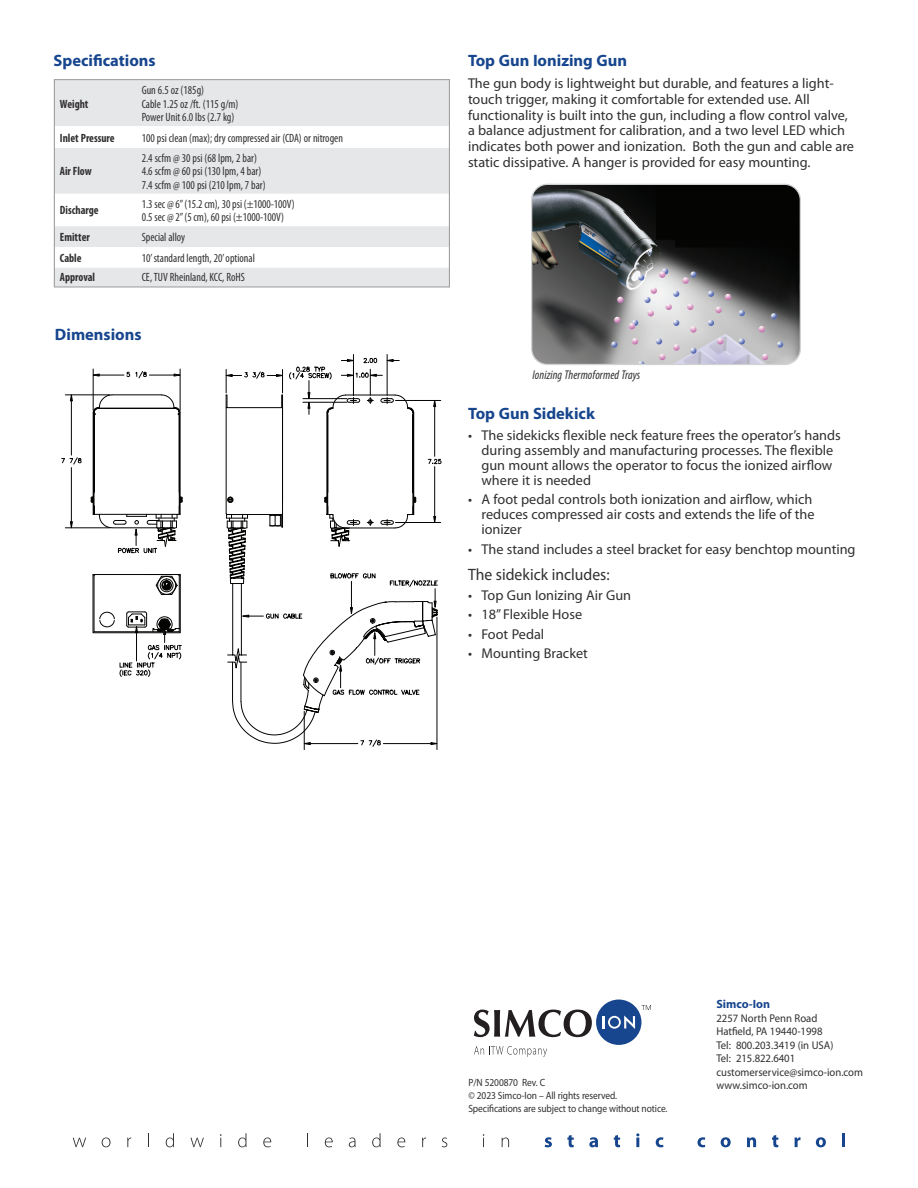
<style>
.page{position:relative;width:918px;height:1188px;background:#fff}
.page>*{position:absolute;margin:0;border:0;box-sizing:border-box;transform-origin:0 0}
.Inside__Subhead{font:700 16.5px "Myriad Pro";color:#17468e}
.Cover__Body_Copy{font:16.5px "Myriad Pro";color:#312f30;scale:.95 1}
.Inside__bullets{font:14.25px/15px "Myriad Pro";color:#312f30}
.Inside__Body_Copy{font:14.25px/15.8px "Myriad Pro";color:#312f30}
.photo_caption{font:italic condensed 12.75px "Myriad Pro";letter-spacing:.01em;color:#312f30;scale:.95 1}
.Specs__body_text{font:condensed 12px/13.5px "Myriad Pro";color:#312f30;scale:.95 1}
.Specs__body_head{font:700 condensed 12px "Myriad Pro";color:#312f30;scale:.95 1}
.t1{font:700 12px "Myriad Pro";color:#17468e}
.t2{font:11.25px/13.5px "Myriad Pro";color:#312f30;scale:.95 1}
.Disclaimer_Info{font:10.5px/12.8px "Myriad Pro";letter-spacing:-.01em;color:#312f30;scale:.9 1}
</style>
<div class="page">
<svg style="left:641px;top:1005px;width:10px;height:5px"></svg>
<div style="left:596px;top:1000px;width:45px;height:45px;background:#17468e;border-radius:50%"></div>
<svg style="left:602px;top:1015px;width:33px;height:14px"></svg>
<svg style="left:474px;top:1010px;width:118px;height:27px"></svg>
<svg style="left:474px;top:1046px;width:73px;height:11px"></svg>
<svg style="left:73px;top:1138px;width:13px;height:9px"></svg>
<svg style="left:102px;top:1138px;width:8px;height:9px"></svg>
<svg style="left:127px;top:1138px;width:4px;height:9px"></svg>
<svg style="left:148px;top:1133px;width:1px;height:14px"></svg>
<svg style="left:166px;top:1133px;width:8px;height:14px"></svg>
<svg style="left:191px;top:1138px;width:13px;height:9px"></svg>
<svg style="left:220px;top:1134px;width:2px;height:13px"></svg>
<svg style="left:238px;top:1133px;width:9px;height:14px"></svg>
<svg style="left:263px;top:1138px;width:8px;height:9px"></svg>
<svg style="left:307px;top:1133px;width:1px;height:14px"></svg>
<svg style="left:325px;top:1138px;width:8px;height:9px"></svg>
<svg style="left:349px;top:1138px;width:7px;height:9px"></svg>
<svg style="left:372px;top:1133px;width:9px;height:14px"></svg>
<svg style="left:397px;top:1138px;width:8px;height:9px"></svg>
<svg style="left:422px;top:1138px;width:4px;height:9px"></svg>
<svg style="left:442px;top:1138px;width:5px;height:9px"></svg>
<svg style="left:483px;top:1134px;width:1px;height:13px"></svg>
<svg style="left:502px;top:1138px;width:7px;height:9px"></svg>
<svg style="left:545px;top:1137px;width:7px;height:10px"></svg>
<svg style="left:567px;top:1135px;width:7px;height:12px"></svg>
<svg style="left:589px;top:1137px;width:9px;height:10px"></svg>
<svg style="left:614px;top:1135px;width:6px;height:12px"></svg>
<svg style="left:636px;top:1133px;width:3px;height:14px"></svg>
<svg style="left:656px;top:1137px;width:7px;height:10px"></svg>
<svg style="left:698px;top:1137px;width:7px;height:10px"></svg>
<svg style="left:721px;top:1137px;width:10px;height:10px"></svg>
<svg style="left:747px;top:1137px;width:9px;height:10px"></svg>
<svg style="left:772px;top:1135px;width:6px;height:12px"></svg>
<svg style="left:795px;top:1137px;width:5px;height:10px"></svg>
<svg style="left:816px;top:1137px;width:10px;height:10px"></svg>
<hr style="left:842px;top:1133px;width:3px;height:14px;background:#17468e">
<hr style="left:353px;top:354px;width:1px;height:41px;background:#040503">
<hr style="left:387px;top:354px;width:1px;height:41px;background:#040503">
<hr style="left:437px;top:617px;width:1px;height:133px;background:#040503">
<hr style="left:304px;top:711px;width:1px;height:39px;background:#040503">
<svg style="left:62px;top:358px;width:379px;height:389px"></svg>
<div style="left:56px;top:81px;width:392px;height:205px;background:#e6e7e9"></div>
<svg style="left:56px;top:126px;width:392px;height:142px"></svg>
<div style="left:54px;top:79px;width:396px;height:209px;border:1px solid #9d9fa2"></div>
<img style="left:533px;top:184px;width:266px;height:179px">
<div style="left:531px;top:184px;width:270px;height:181px;border:1px solid #d1d2d4;border-radius:16px"></div>
<p class="Inside__Subhead" style="left:54px;top:50px;width:104px">Specifications</p>
<p class="Specs__body_head" style="left:60px;top:96px;width:32px">Weight</p>
<p class="Specs__body_text" style="left:142px;top:83px;width:103px">Gun 6.5 oz (185g)<br>Cable 1.25 oz /ft. (115 g/m)<br>Power Unit 6.0 lbs (2.7 kg)</p>
<p class="Specs__body_head" style="left:60px;top:130px;width:59px">Inlet Pressure</p>
<p class="Specs__body_text" style="left:142px;top:131px;width:213px">100 psi clean (max); dry compressed air (CDA) or nitrogen</p>
<p class="Specs__body_head" style="left:60px;top:164px;width:35px">Air Flow</p>
<p class="Specs__body_text" style="left:142px;top:151px;width:123px">2.4 scfm @ 30 psi (68 lpm, 2 bar)</p>
<p class="Specs__body_text" style="left:142px;top:165px;width:127px">4.6 scfm @ 60 psi (130 lpm, 4 bar)</p>
<p class="Specs__body_text" style="left:142px;top:178px;width:132px">7.4 scfm @ 100 psi (210 lpm, 7 bar)</p>
<p class="Specs__body_head" style="left:60px;top:203px;width:42px">Discharge</p>
<p class="Specs__body_text" style="left:142px;top:197px;width:163px">1.3 sec @ 6” (15.2 cm), 30 psi (±1000-100V)</p>
<p class="Specs__body_text" style="left:142px;top:210px;width:151px">0.5 sec @ 2” (5 cm), 60 psi (±1000-100V)</p>
<p class="Specs__body_head" style="left:60px;top:230px;width:33px">Emitter</p>
<p class="Specs__body_text" style="left:142px;top:230px;width:47px">Special alloy</p>
<p class="Specs__body_head" style="left:60px;top:250px;width:24px">Cable</p>
<p class="Specs__body_text" style="left:142px;top:251px;width:121px">10’ standard length, 20’ optional</p>
<p class="Specs__body_head" style="left:60px;top:270px;width:39px">Approval</p>
<p class="Specs__body_text" style="left:142px;top:271px;width:110px">CE, TUV Rheinland, KCC, RoHS</p>
<p class="Inside__Subhead" style="left:55px;top:323px;width:88px">Dimensions</p>
<p class="Inside__Subhead" style="left:468px;top:50px;width:161px">Top Gun Ionizing Gun</p>
<p class="Inside__Body_Copy" style="left:468px;top:75px;width:388px">The gun body is lightweight but durable, and features a light&shy;touch trigger, making it comfortable for extended use. All functionality is built into the gun, including a flow control valve, a balance adjustment for calibration, and a two level LED which indicates both power and ionization. Both the gun and cable are static dissipative. A hanger is provided for easy mounting.</p>
<p class="photo_caption" style="left:532px;top:367px;width:115px">Ionizing Thermoformed Trays</p>
<p class="Inside__Subhead" style="left:468px;top:402px;width:129px">Top Gun Sidekick</p>
<p class="Inside__bullets" style="left:482px;top:427px;width:361px;text-indent:-14px">• The sidekicks flexible neck feature frees the operator’s hands during assembly and manufacturing processes. The flexible gun mount allows the operator to focus the ionized airflow where it is needed</p>
<p class="Inside__bullets" style="left:482px;top:492px;width:335px;text-indent:-14px">• A foot pedal controls both ionization and airflow, which reduces compressed air costs and extends the life of the ionizer</p>
<p class="Inside__bullets" style="left:468px;top:541px;width:389px">• The stand includes a steel bracket for easy benchtop mounting</p>
<p class="Cover__Body_Copy" style="left:468px;top:565px;width:151px">The sidekick includes:</p>
<p class="Inside__bullets" style="left:468px;top:587px;width:165px">• Top Gun Ionizing Air Gun</p>
<p class="Inside__bullets" style="left:468px;top:607px;width:116px">• 18” Flexible Hose</p>
<p class="Inside__bullets" style="left:468px;top:626px;width:78px">• Foot Pedal</p>
<p class="Inside__bullets" style="left:468px;top:646px;width:121px">• Mounting Bracket</p>
<p class="Disclaimer_Info" style="left:468px;top:1076px;width:167px">P/N 5200870 Rev. C<br>© 2023 Simco-Ion – All rights reserved.</p>
<p class="Disclaimer_Info" style="left:468px;top:1102px;width:223px">Specifications are subject to change without notice.</p>
<p class="t1" style="left:716px;top:996px;width:55px">Simco-Ion</p>
<p class="t2" style="left:716px;top:1011px;width:156px">2257 North Penn Road<br>Hatfield, PA 19440-1998<br>Tel: 800.203.3419 (in USA)<br>Tel: 215.822.6401 customerservice@simco-ion.com www.simco-ion.com</p>
</div>
